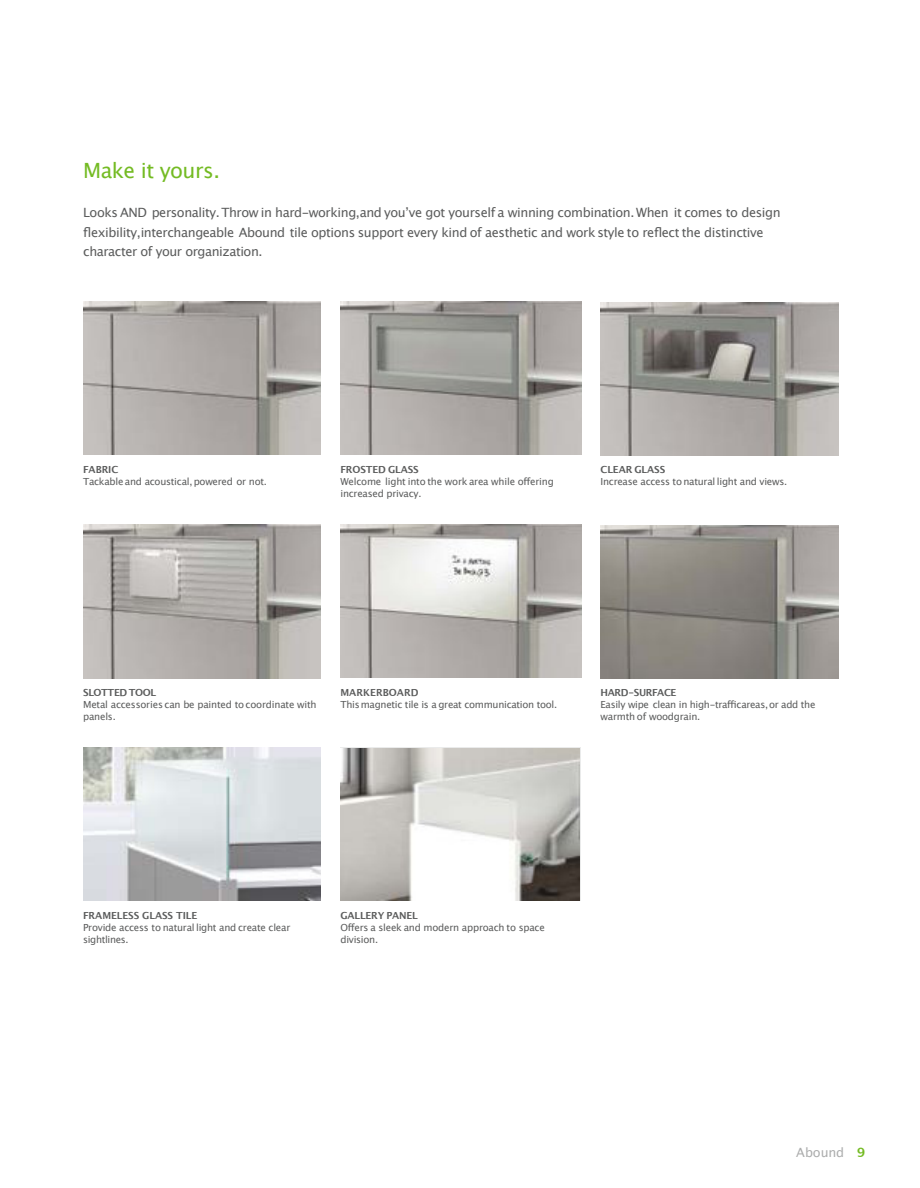
<style>
.page{position:relative;width:920px;height:1188px;background:#fff}
.page>*{position:absolute;margin:0;border:0;box-sizing:border-box;transform-origin:0 0}
.t1{font:21px "Lucida Grande";letter-spacing:-.025em;color:#74bb23}
.t2{font:12.75px/19.5px "Lucida Grande";letter-spacing:-.03em;color:#5b5c5c}
.t3{font:12.75px "Lucida Grande";letter-spacing:-.01em;color:#acadad}
.t4{font:9.75px/12px "Lucida Grande";letter-spacing:-.025em;color:#5b5c5c}
.t5{font:700 9.75px "Lucida Grande";letter-spacing:-.015em;color:#5b5c5c}
.t6{font:700 9.75px "Lucida Grande";letter-spacing:-.045em;color:#5b5c5c}
.t7{font:700 9.75px "Lucida Grande";letter-spacing:-.04em;color:#5b5c5c}
.s1{font-weight:700;color:#74bb23}
</style>
<div class="page">
<img style="left:83px;top:747px;width:237px;height:154px">
<img style="left:83px;top:525px;width:237px;height:153px">
<img style="left:340px;top:525px;width:241px;height:153px">
<img style="left:600px;top:525px;width:238px;height:154px">
<img style="left:83px;top:301px;width:237px;height:154px">
<img style="left:340px;top:301px;width:241px;height:154px">
<img style="left:600px;top:302px;width:238px;height:154px">
<img style="left:340px;top:748px;width:239px;height:153px">
<h1 class="t1" style="left:83px;top:161px;width:138px">Make it yours.</h1>
<p class="t2" style="left:83px;top:204px;width:699px">Looks AND personality.Throw in hard-working,and youʼve got yourself a winning combination. When it comes to design flexibility,interchangeable Abound tile options support every kind of aesthetic and work style to reflect the distinctive character of your organization.</p>
<p class="t5" style="left:83px;top:465px;width:37px">FABRIC</p>
<p class="t4" style="left:83px;top:476px;width:185px">Tackable and acoustical,powered or not.</p>
<p class="t5" style="left:340px;top:465px;width:80px">FROSTED GLASS</p>
<p class="t4" style="left:340px;top:476px;width:215px">Welcome light into the work area while offering increased privacy.</p>
<p class="t5" style="left:600px;top:465px;width:66px">CLEAR GLASS</p>
<p class="t4" style="left:600px;top:476px;width:188px">Increase access to natural light and views.</p>
<p class="t7" style="left:83px;top:688px;width:74px">SLOTTED TOOL</p>
<p class="t4" style="left:83px;top:699px;width:235px">Metal accessories can be painted to coordinate with panels.</p>
<p class="t5" style="left:340px;top:688px;width:80px">MARKERBOARD</p>
<p class="t4" style="left:340px;top:699px;width:218px">Thismagnetic tile is a great communication tool.</p>
<p class="t6" style="left:600px;top:688px;width:77px">HARD-SURFACE</p>
<p class="t4" style="left:600px;top:699px;width:216px">Easily wipe clean in high-trafficareas,or add the warmth of woodgrain.</p>
<p class="t5" style="left:83px;top:912px;width:116px">FRAMELESS GLASS TILE</p>
<p class="t4" style="left:83px;top:923px;width:209px">Provide access to natural light and create clear sightlines.</p>
<p class="t5" style="left:340px;top:912px;width:79px">GALLERY PANEL</p>
<p class="t4" style="left:340px;top:923px;width:206px">Offers a sleek and modern approach to space division.</p>
<h2 class="t3" style="left:796px;top:1147px;width:71px">Abound <span class="s1">9</span></h2>
</div>
